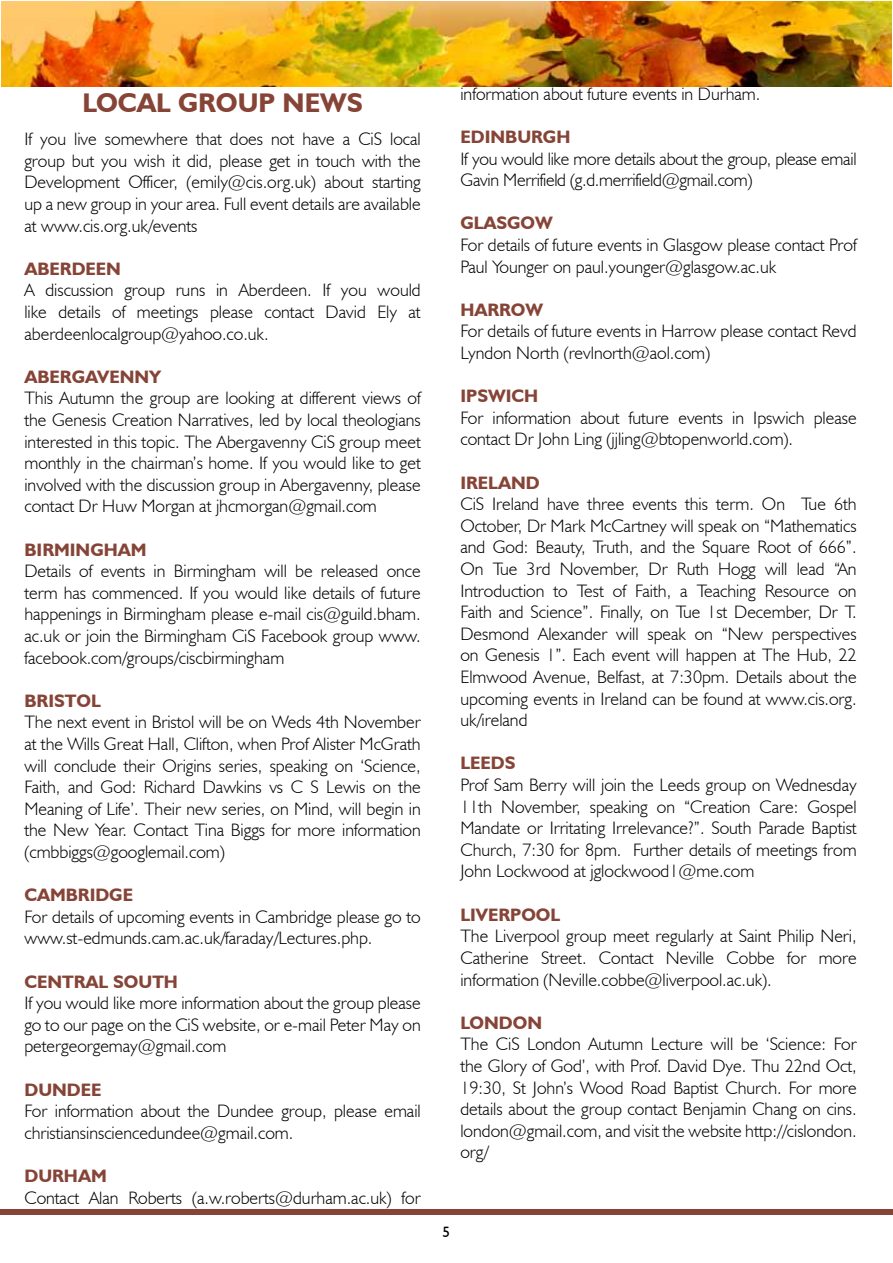
<style>
.page{position:relative;width:893px;height:1263px;background:#fff}
.page>*{position:absolute;margin:0;border:0;box-sizing:border-box;transform-origin:0 0}
.t1{font:700 27px "Humanist 521 BT";color:#864437}
.t2{font:300 18px/21.6px "Humanist 521 BT";color:#000;text-align:justify}
.t3{font:700 18px "Humanist 521 BT";color:#864437}
.t4{font:15px "Humanist 521 BT";color:#000}
</style>
<div class="page">
<div style="left:0;top:1209px;width:893px;height:6px;background:#864437"></div>
<img style="left:1px;top:2px;width:891px;height:84px">
<h1 class="t1" style="left:82px;top:86px;width:19px">LOC</h1>
<h1 class="t1" style="left:137px;top:86px;width:223px">AL GROUP NEWS</h1>
<p class="t2" style="left:24px;top:128px;width:398px">If you live somewhere that does not have a CiS local group but you wish it did, please get in touch with the Development Officer, (emily@cis.org.uk) about starting up a new group in your area. Full event details are available at www.cis.org.uk/events</p>
<p class="t3" style="left:24px;top:257px;width:96px">ABERDEEN</p>
<p class="t2" style="left:24px;top:279px;width:398px">A discussion group runs in Aberdeen. If you would like details of meetings please contact David Ely at aberdeenlocalgroup@yahoo.co.uk.</p>
<p class="t3" style="left:24px;top:365px;width:138px">ABERGAVE NNY</p>
<p class="t2" style="left:24px;top:387px;width:398px">This Autumn the group are looking at different views of the Genesis Creation Narratives, led by local theologians interested in this topic. The Abergavenny CiS group meet monthly in the chairman’s home. If you would like to get involved with the discussion group in Abergavenny, please contact Dr Huw Morgan at jhcmorgan@gmail.com</p>
<p class="t3" style="left:24px;top:538px;width:121px">BIRMINGHAM</p>
<p class="t2" style="left:24px;top:560px;width:398px">Details of events in Birmingham will be released once term has commenced. If you would like details of future happenings in Birmingham please e-mail cis@guild.bham. ac.uk or join the Birmingham CiS Facebook group www. facebook.com/groups/ciscbirmingham</p>
<p class="t3" style="left:24px;top:689px;width:43px">BRISTOL</p>
<p class="t2" style="left:24px;top:711px;width:398px">The next event in Bristol will be on Weds 4th November at the Wills Great Hall, Clifton, when Prof Alister McGrath will conclude their Origins series, speaking on ‘Science, Faith, and God: Richard Dawkins vs C S Lewis on the Meaning of Life’. Their new series, on Mind, will begin in the New Year. Contact Tina Biggs for more information (cmbbiggs@googlemail.com)</p>
<p class="t3" style="left:24px;top:884px;width:53px">CAMBRID</p>
<p class="t3" style="left:109px;top:884px;width:25px">GE</p>
<p class="t2" style="left:24px;top:905px;width:398px">For details of upcoming events in Cambridge please go to www.st-edmunds.cam.ac.uk/faraday/Lectures.php.</p>
<p class="t3" style="left:24px;top:970px;width:153px">CENTRAL SOUTH</p>
<p class="t2" style="left:24px;top:992px;width:398px">If you would like more information about the group please go to our page on the CiS website, or e-mail Peter May on petergeorgemay@gmail.com</p>
<p class="t3" style="left:24px;top:1078px;width:67px">DUNDEE</p>
<p class="t2" style="left:24px;top:1100px;width:398px">For information about the Dundee group, please email christiansinsciencedundee@gmail.com.</p>
<p class="t3" style="left:24px;top:1165px;width:81px">DURHAM</p>
<p class="t2" style="left:24px;top:1186px;width:398px">Contact Alan Roberts (a.w.roberts@durham.ac.uk) for</p>
<p class="t2" style="left:460px;top:83px;width:301px">information about future events in Durham.</p>
<p class="t3" style="left:460px;top:126px;width:111px">EDINBURGH</p>
<p class="t2" style="left:460px;top:147px;width:398px">If you would like more details about the group, please email<br>Gavin Merrifield (g.d.merrifield@gmail.com)</p>
<p class="t3" style="left:460px;top:212px;width:50px">GLASGO</p>
<p class="t3" style="left:535px;top:212px;width:19px">W</p>
<p class="t2" style="left:460px;top:234px;width:398px">For details of future events in Glasgow please contact Prof<br>Paul Younger on paul.younger@glasgow.ac.uk</p>
<p class="t3" style="left:460px;top:298px;width:84px">HARROW</p>
<p class="t2" style="left:460px;top:320px;width:398px">For details of future events in Harrow please contact Revd<br>Lyndon North (revlnorth@aol.com)</p>
<p class="t3" style="left:460px;top:385px;width:79px">IPSWICH</p>
<p class="t2" style="left:460px;top:407px;width:398px">For information about future events in Ipswich please contact Dr John Ling (jjling@btopenworld.com).</p>
<p class="t3" style="left:460px;top:471px;width:81px">IRELAND</p>
<p class="t2" style="left:460px;top:493px;width:398px">CiS Ireland have three events this term. On Tue 6th October, Dr Mark McCartney will speak on “Mathematics and God: Beauty, Truth, and the Square Root of 666”.<br>On Tue 3rd November, Dr Ruth Hogg will lead “An Introduction to Test of Faith, a Teaching Resource on Faith and Science”. Finally, on Tue 1st December, Dr T.<br>Desmond Alexander will speak on “New perspectives on Genesis 1”. Each event will happen at The Hub, 22<br>Elmwood Avenue, Belfast, at 7:30pm. Details about the upcoming events in Ireland can be found at www.cis.org. uk/ireland</p>
<p class="t3" style="left:460px;top:752px;width:53px">LEE DS</p>
<p class="t2" style="left:460px;top:774px;width:398px">Prof Sam Berry will join the Leeds group on Wednesday 11th November, speaking on “Creation Care: Gospel Mandate or Irritating Irrelevance?”. South Parade Baptist Church, 7:30 for 8pm. Further details of meetings from John Lockwood at jglockwood1@me.com</p>
<p class="t3" style="left:460px;top:903px;width:101px">LIVERPOOL</p>
<p class="t2" style="left:460px;top:925px;width:398px">The Liverpool group meet regularly at Saint Philip Neri, Catherine Street. Contact Neville Cobbe for more information (Neville.cobbe@liverpool.ac.uk).</p>
<p class="t3" style="left:460px;top:1011px;width:83px">LONDON</p>
<p class="t2" style="left:460px;top:1033px;width:398px">The CiS London Autumn Lecture will be ‘Science: For the Glory of God’, with Prof. David Dye. Thu 22nd Oct, 19:30, St John’s Wood Road Baptist Church. For more details about the group contact Benjamin Chang on cins. london@gmail.com, and visit the website http://cislondon. org/</p>
<p class="t4" style="left:442px;top:1222px;width:9px">5</p>
</div>
